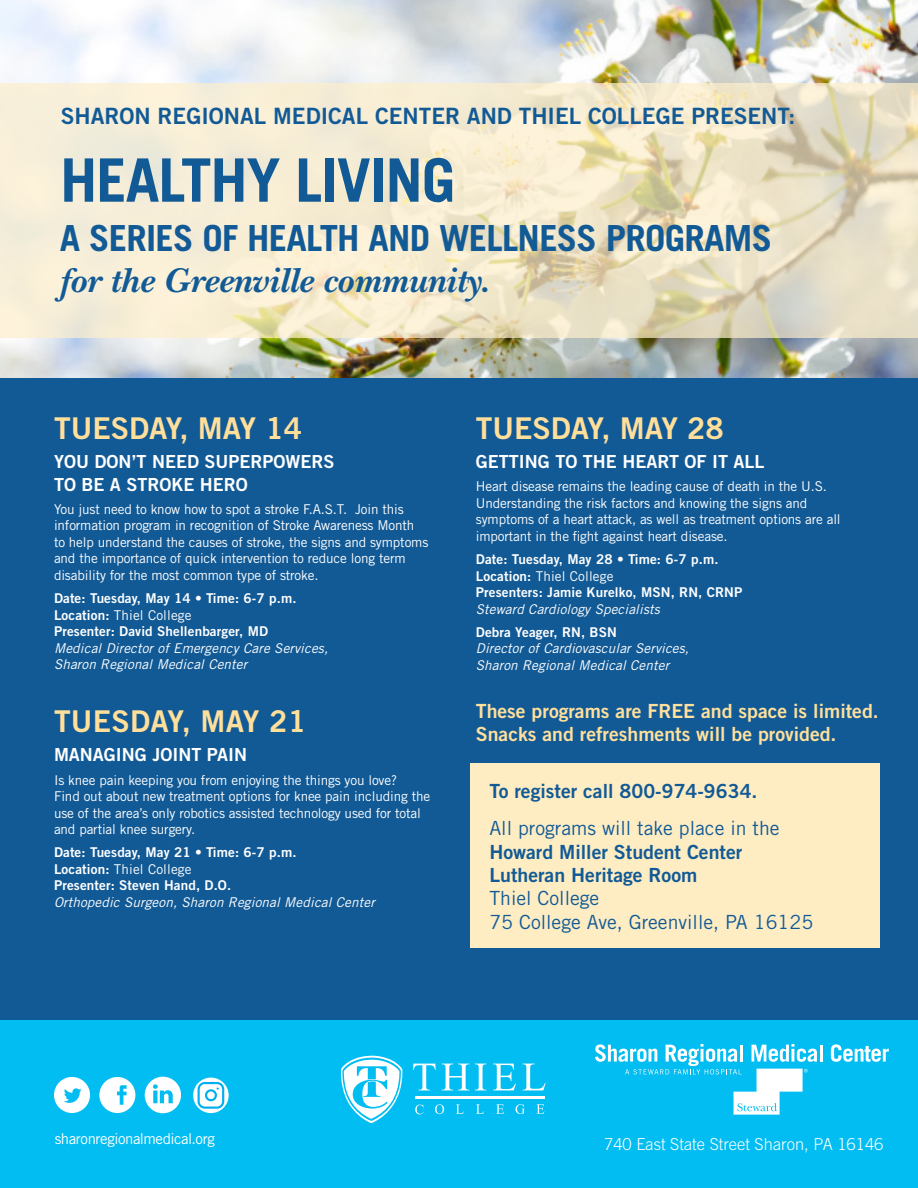
<style>
.page{position:relative;width:918px;height:1188px;background:#fff}
.page>*{position:absolute;margin:0;border:0;box-sizing:border-box;transform-origin:0 0}
.t1{font:700 60px "Trade Gothic LT Std";letter-spacing:-.02em;color:#125a96}
.t2{font:700 36px "Trade Gothic LT Std";letter-spacing:-.02em;color:#125a96}
.t3{font:italic 700 36px "New Baskerville Std";color:#125a96}
.Subhead{font:30px "Trade Gothic LT Std Bd 2";color:#ffdf9a}
.t4{font:22.5px "Trade Gothic LT Std Bd 2";color:#125a96}
.t5{font:19.5px/23.4px "Trade Gothic LT Std";color:#125a96}
.t6{font:19.5px/23.4px "Trade Gothic LT Std Bd 2";color:#ffe09c}
.t7{font:19.5px "Trade Gothic LT Std Bd 2";color:#125a96}
.Subhead_CAPS{font:18px/22.5px "Trade Gothic LT Std Bd 2";color:#fff}
.t8{font:300 16.5px "Trade Gothic LT Std";color:#fff}
.BODY_-_left_just{font:15px "Trade Gothic LT Std";letter-spacing:-.03em;color:#fff}
.t9{font:13.5px/16.5px "Trade Gothic LT Std";letter-spacing:-.01em;color:#fff}
.t10{font:13.5px/16.5px "Trade Gothic LT Std Bd 2";letter-spacing:.01em;color:#fff}
.t11{font:italic 13.5px/16.5px "Trade Gothic LT Std";letter-spacing:.01em;color:#fff}
.s1{font-family:"Trade Gothic LT Std"}
.s2{font-family:"Trade Gothic LT Std";font-style:italic}
.s3{font-family:"Trade Gothic LT Std Bd 2";font-style:normal}
.s4{font-family:"Trade Gothic LT Std Bd 2"}
</style>
<div class="page">
<div style="left:0;top:351px;width:918px;height:837px;background:#01bdf2"></div>
<img style="left:0;top:0;width:918px;height:378px">
<svg style="left:0;top:83px;width:918px;height:255px;fill:#f4ecd4"></svg>
<div style="left:0;top:378px;width:918px;height:642px;background:#125a96"></div>
<svg style="left:99px;top:1077px;width:36px;height:36px"></svg>
<svg style="left:54px;top:1077px;width:36px;height:36px"></svg>
<svg style="left:145px;top:1077px;width:36px;height:36px"></svg>
<svg style="left:193px;top:1078px;width:36px;height:35px"></svg>
<svg style="left:198px;top:1082px;width:26px;height:27px"></svg>
<svg style="left:413px;top:1064px;width:23px;height:26px"></svg>
<svg style="left:442px;top:1064px;width:27px;height:26px"></svg>
<svg style="left:475px;top:1064px;width:11px;height:26px"></svg>
<svg style="left:493px;top:1064px;width:23px;height:26px"></svg>
<svg style="left:523px;top:1064px;width:23px;height:26px"></svg>
<svg style="left:415px;top:1105px;width:9px;height:9px"></svg>
<svg style="left:435px;top:1104px;width:9px;height:10px"></svg>
<svg style="left:456px;top:1104px;width:8px;height:10px"></svg>
<svg style="left:476px;top:1104px;width:8px;height:10px"></svg>
<svg style="left:496px;top:1104px;width:8px;height:10px"></svg>
<svg style="left:516px;top:1104px;width:9px;height:10px"></svg>
<svg style="left:536px;top:1104px;width:8px;height:10px"></svg>
<hr style="left:415px;top:1096px;width:129px;height:3px;background:#fff">
<svg style="left:341px;top:1056px;width:61px;height:67px"></svg>
<svg style="left:595px;top:1044px;width:222px;height:71px"></svg>
<hr style="left:820px;top:1045px;width:3px;height:17px;background:#fff">
<svg style="left:831px;top:1044px;width:58px;height:18px"></svg>
<div style="left:470px;top:764px;width:410px;height:184px;background:#feecc2"></div>
<p class="t4" style="left:61px;top:102px;width:736px">SHARON REGIONAL MEDICAL CENTER AND THIEL COLLEGE PRESENT:</p>
<p class="t1" style="left:60px;top:143px;width:397px">HEALTHY LIVING</p>
<p class="t2" style="left:60px;top:216px;width:714px">A SERIES OF HEALTH AND WELLNESS PROGRAMS</p>
<p class="t3" style="left:60px;top:259px;width:431px">for the Greenville community.</p>
<p class="Subhead" style="left:54px;top:410px;width:250px">TUESDAY, MAY 14</p>
<p class="Subhead_CAPS" style="left:54px;top:450px;width:282px">YOU DON’T NEED SUPERPOWERS<br>TO BE A STROKE HERO</p>
<p class="t9" style="left:54px;top:501px;width:376px">You just need to know how to spot a stroke F.A.S.T. Join this information program in recognition of Stroke Awareness Month to help understand the causes of stroke, the signs and symptoms and the importance of quick intervention to reduce long term disability for the most common type of stroke.</p>
<p class="t10" style="left:54px;top:590px;width:276px">Date: Tuesday, May 14 • Time: 6-7 p.m.<br>Location: <span class="s1">Thiel College<br></span>Presenter: David Shellenbarger, MD<br><span class="s2">Medical Director of Emergency Care Services, Sharon Regional Medical Center</span></p>
<p class="Subhead" style="left:54px;top:703px;width:254px">TUESDAY, MAY 21</p>
<p class="Subhead_CAPS" style="left:54px;top:743px;width:195px">MANAGING JOINT PAIN</p>
<p class="t9" style="left:54px;top:771px;width:378px">Is knee pain keeping you from enjoying the things you love?<br>Find out about new treatment options for knee pain including the use of the area’s only robotics assisted technology used for total and partial knee surgery.</p>
<p class="t10" style="left:54px;top:844px;width:322px">Date: Tuesday, May 21 • Time: 6-7 p.m.<br>Location: <span class="s1">Thiel College<br></span>Presenter: Steven Hand, D.O.<br><span class="s2">Orthopedic Surgeon, Sharon Regional Medical Center</span></p>
<p class="Subhead" style="left:476px;top:410px;width:250px">TUESDAY, MAY 28</p>
<p class="Subhead_CAPS" style="left:476px;top:450px;width:290px">GETTING TO THE HEART OF IT ALL</p>
<p class="t9" style="left:476px;top:478px;width:366px">Heart disease remains the leading cause of death in the U.S.<br>Understanding the risk factors and knowing the signs and symptoms of a heart attack, as well as treatment options are all important in the fight against heart disease.</p>
<p class="t10" style="left:476px;top:551px;width:268px">Date: Tuesday, May 28 • Time: 6-7 p.m.<br>Location: <span class="s1">Thiel College<br></span>Presenters: Jamie Kurelko, MSN, RN, CRNP <span class="s2">Steward Cardiology Specialists</span></p>
<p class="t11" style="left:476px;top:624px;width:215px"><span class="s3">Debra Yeager, RN, BSN<br></span>Director of Cardiovascular Services,<br>Sharon Regional Medical Center</p>
<p class="t6" style="left:476px;top:699px;width:404px">These programs are FREE and space is limited.<br>Snacks and refreshments will be provided.</p>
<p class="t7" style="left:489px;top:779px;width:270px">To register call 800-974-9634.</p>
<p class="t5" style="left:489px;top:816px;width:326px">All programs will take place in the<br><span class="s4">Howard Miller Student Center<br>Lutheran Heritage Room<br></span>Thiel College<br>75 College Ave, Greenville, PA 16125</p>
<p class="BODY_-_left_just" style="left:55px;top:1130px;width:162px">sharonregionalmedical.org</p>
<p class="t8" style="left:604px;top:1134px;width:281px">740 East State Street Sharon, PA 16146</p>
</div>
